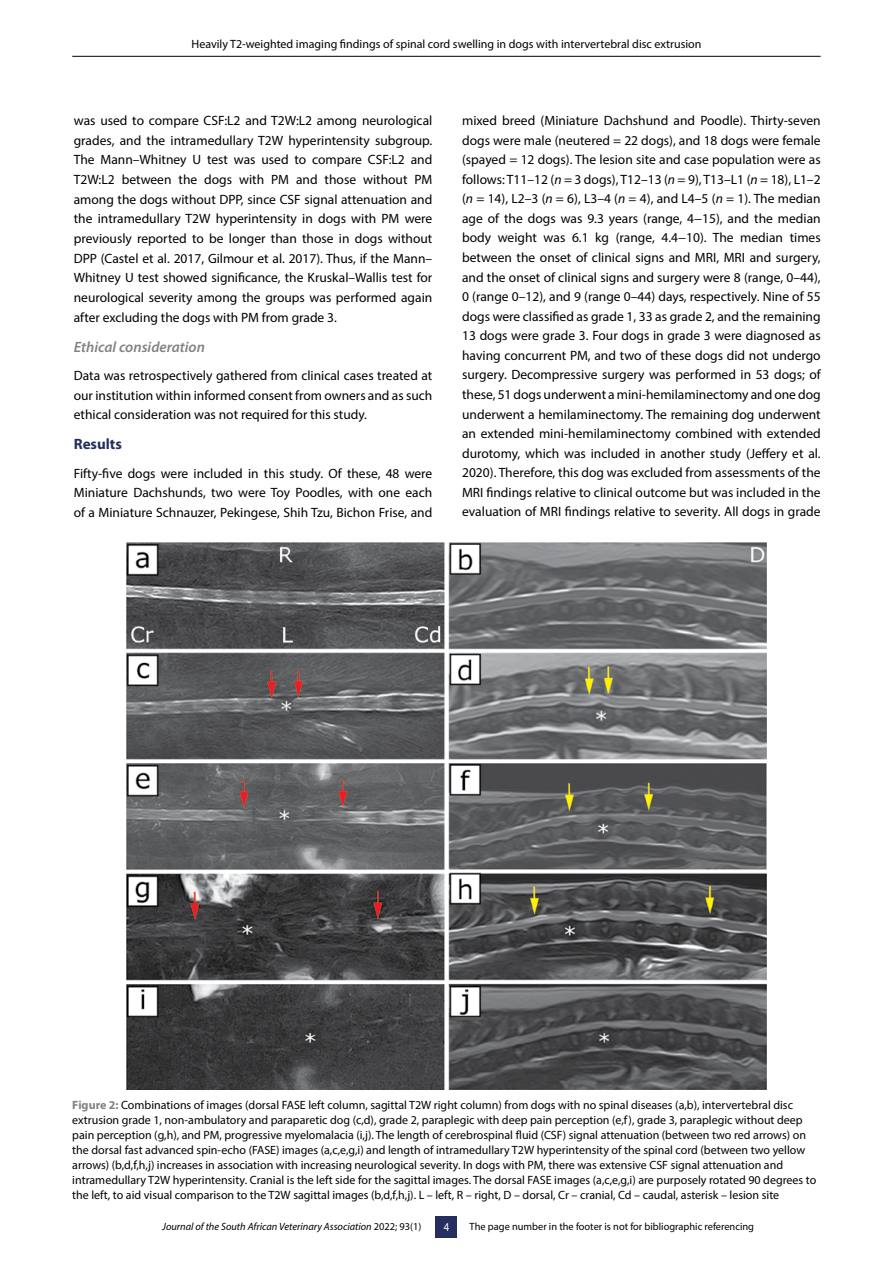
<style>
.page{position:relative;width:893px;height:1263px;background:#fff}
.page>*{position:absolute;margin:0;border:0;box-sizing:border-box;transform-origin:0 0}
.t1{font:italic 600 15px "Myriad Pro";color:#808285}
.t2{font:700 15px "Myriad Pro";color:#242f5f}
.t3{font:13.5px/19.6px "Myriad Pro";color:#000;text-align:justify}
.t4{font:12px/15px "Myriad Pro";color:#000}
.t5{font:12px "Myriad Pro";color:#fff;scale:.9 1}
.t6{font:10.5px "Myriad Pro";color:#000}
.t7{font:italic 10.5px "Myriad Pro";color:#000}
.s1{font-style:italic}
.s2{font-weight:700;color:#808285}
.s3{font-style:normal}
</style>
<div class="page">
<div style="left:436px;top:1217px;width:21px;height:21px;background:#242f5f"></div>
<hr style="left:72px;top:56px;width:749px;height:1px;background:#000">
<img style="left:127px;top:543px;width:639px;height:546px">
<p class="t4" style="left:191px;top:37px;width:511px">Heavily T2-weighted imaging findings of spinal cord swelling in dogs with intervertebral disc extrusion</p>
<p class="t3" style="left:74px;top:110px;width:360px">was used to compare CSF:L2 and T2W:L2 among neurological grades, and the intramedullary T2W hyperintensity subgroup.<br>The Mann–Whitney U test was used to compare CSF:L2 and T2W:L2 between the dogs with PM and those without PM among the dogs without DPP, since CSF signal attenuation and the intramedullary T2W hyperintensity in dogs with PM were previously reported to be longer than those in dogs without DPP (Castel et al. 2017, Gilmour et al. 2017). Thus, if the Mann– Whitney U test showed significance, the Kruskal–Wallis test for neurological severity among the groups was performed again after excluding the dogs with PM from grade 3.</p>
<p class="t1" style="left:74px;top:337px;width:133px">Ethical consideration</p>
<p class="t3" style="left:74px;top:365px;width:360px">Data was retrospectively gathered from clinical cases treated at our institution within informed consent from owners and as such ethical consideration was not required for this study.</p>
<p class="t2" style="left:74px;top:435px;width:50px">Results</p>
<p class="t3" style="left:74px;top:463px;width:360px">Fifty-five dogs were included in this study. Of these, 48 were Miniature Dachshunds, two were Toy Poodles, with one each of a Miniature Schnauzer, Pekingese, Shih Tzu, Bichon Frise, and</p>
<p class="t3" style="left:462px;top:110px;width:360px">mixed breed (Miniature Dachshund and Poodle). Thirty-seven dogs were male (neutered = 22 dogs), and 18 dogs were female (spayed = 12 dogs). The lesion site and case population were as follows: T11–12 (<span class="s1">n</span> = 3 dogs), T12–13 (<span class="s1">n</span> = 9), T13–L1 (<span class="s1">n</span> = 18), L1–2 (<span class="s1">n</span> = 14), L2–3 (<span class="s1">n</span> = 6), L3–4 (<span class="s1">n</span> = 4), and L4–5 (<span class="s1">n</span> = 1). The median age of the dogs was 9.3 years (range, 4−15), and the median body weight was 6.1 kg (range, 4.4−10). The median times between the onset of clinical signs and MRI, MRI and surgery, and the onset of clinical signs and surgery were 8 (range, 0–44), 0 (range 0–12), and 9 (range 0–44) days, respectively. Nine of 55 dogs were classified as grade 1, 33 as grade 2, and the remaining 13 dogs were grade 3. Four dogs in grade 3 were diagnosed as having concurrent PM, and two of these dogs did not undergo surgery. Decompressive surgery was performed in 53 dogs; of these, 51 dogs underwent a mini-hemilaminectomy and one dog underwent a hemilaminectomy. The remaining dog underwent an extended mini-hemilaminectomy combined with extended durotomy, which was included in another study (Jeffery et al.<br>2020). Therefore, this dog was excluded from assessments of the MRI findings relative to clinical outcome but was included in the evaluation of MRI findings relative to severity. All dogs in grade</p>
<p class="t4" style="left:72px;top:1097px;width:745px"><span class="s2">Figure 2:</span> Combinations of images (dorsal FASE left column, sagittal T2W right column) from dogs with no spinal diseases (a,b), intervertebral disc extrusion grade 1, non-ambulatory and paraparetic dog (c,d), grade 2, paraplegic with deep pain perception (e,f), grade 3, paraplegic without deep pain perception (g,h), and PM, progressive myelomalacia (i,j). The length of cerebrospinal fluid (CSF) signal attenuation (between two red arrows) on the dorsal fast advanced spin-echo (FASE) images (a,c,e,g,i) and length of intramedullary T2W hyperintensity of the spinal cord (between two yellow arrows) (b,d,f,h,j) increases in association with increasing neurological severity. In dogs with PM, there was extensive CSF signal attenuation and intramedullary T2W hyperintensity. Cranial is the left side for the sagittal images. The dorsal FASE images (a,c,e,g,i) are purposely rotated 90 degrees to the left, to aid visual comparison to the T2W sagittal images (b,d,f,h,j). L – left, R – right, D – dorsal, Cr – cranial, Cd – caudal, asterisk – lesion site</p>
<p class="t7" style="left:162px;top:1220px;width:261px">Journal of the South African Veterinary Association <span class="s3">2022; 93(1)</span></p>
<p class="t5" style="left:444px;top:1220px;width:8px">4</p>
<p class="t6" style="left:470px;top:1220px;width:286px">The page number in the footer is not for bibliographic referencing</p>
</div>
